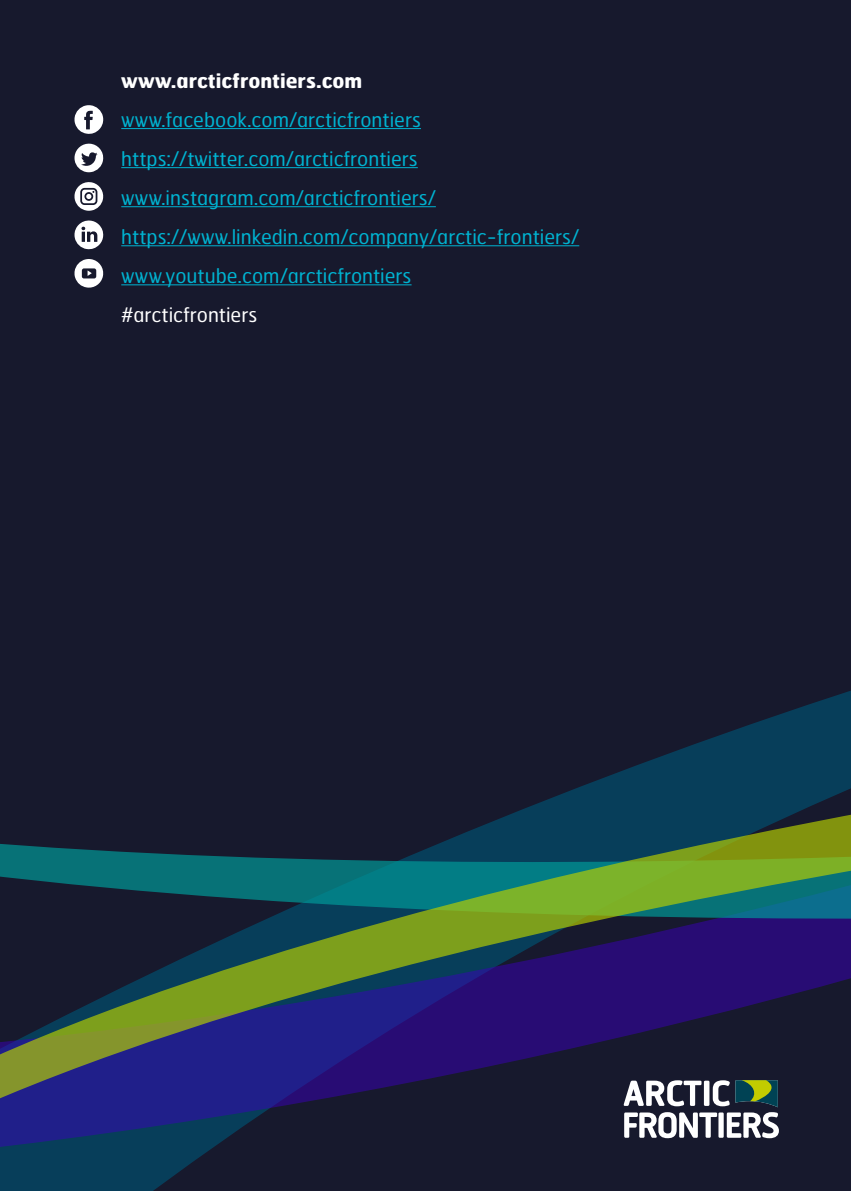
<style>
.page{position:relative;width:851px;height:1191px;background:#fff}
.page>*{position:absolute;margin:0;border:0;box-sizing:border-box;transform-origin:0 0}
.t1{font:20px/39px "Hermes FB";color:#00b3d1}
.t2{font:700 20px "Hermes FB";color:#fff}
.t3{font:20px "Hermes FB";color:#fff}
</style>
<div class="page">
<div style="left:0;top:0;width:850px;height:1191px;background:#17192d"></div>
<svg style="left:0;top:1157px;width:199px;height:34px;background:#083954"></svg>
<svg style="left:0;top:1119px;width:772px;height:38px"></svg>
<svg style="left:0;top:691px;width:850px;height:428px"></svg>
<svg style="left:623px;top:1080px;width:156px;height:58px"></svg>
<hr style="left:121px;top:128px;width:300px;height:1px;background:#00b3d1">
<hr style="left:121px;top:167px;width:297px;height:1px;background:#00b3d1">
<hr style="left:121px;top:206px;width:315px;height:1px;background:#00b3d1">
<hr style="left:121px;top:245px;width:458px;height:1px;background:#00b3d1">
<hr style="left:121px;top:284px;width:290px;height:1px;background:#00b3d1">
<svg style="left:74px;top:105px;width:29px;height:29px"></svg>
<svg style="left:74px;top:143px;width:30px;height:29px"></svg>
<svg style="left:74px;top:182px;width:30px;height:29px"></svg>
<svg style="left:74px;top:220px;width:29px;height:30px"></svg>
<svg style="left:74px;top:259px;width:30px;height:29px"></svg>
<p class="t2" style="left:121px;top:67px;width:242px">www.arcticfrontiers.com</p>
<p class="t1" style="left:121px;top:99px;width:459px">www.facebook.com/arcticfrontiers https://twitter.com/arcticfrontiers www.instagram.com/arcticfrontiers/ https://www.linkedin.com/company/arctic-frontiers/ www.youtube.com/arcticfrontiers</p>
<p class="t3" style="left:121px;top:302px;width:138px">#arcticfrontiers</p>
</div>
